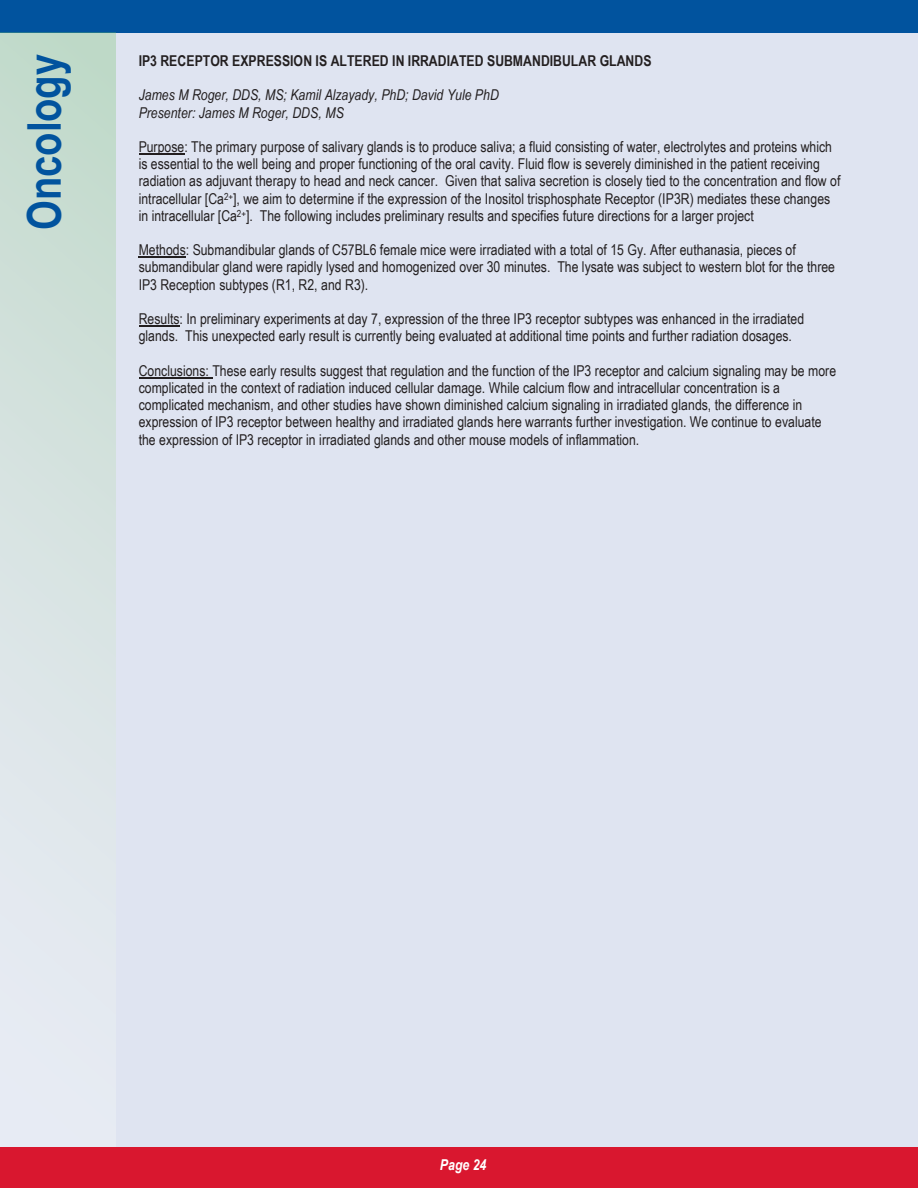
<style>
.page{position:relative;width:918px;height:1188px;background:#dfe4f1}
.page>*{position:absolute;margin:0;border:0;box-sizing:border-box;transform-origin:0 0}
.t1{font:700 46.5px "Arial Narrow";color:#01539e}
.t2{font:15px/17.2px "Arial Narrow";color:#231f20}
.t3{font:italic 15px/17.2px "Arial Narrow";color:#231f20}
.t4{font:700 15px "Arial Narrow";color:#231f20}
.t5{font:italic 700 15px "Arial Narrow";color:#fff}
</style>
<div class="page">
<div style="left:0;top:1147px;width:918px;height:41px;background:#d9172f"></div>
<div style="left:0;top:0;width:918px;height:32px;background:#01539e"></div>
<div style="left:0;top:32px;width:115px;height:1115px;background:linear-gradient(to bottom,#c3dacb,#ecedf8)"></div>
<hr style="left:139px;top:154px;width:45px;height:1px;background:#231f20">
<hr style="left:139px;top:257px;width:47px;height:1px;background:#231f20">
<hr style="left:139px;top:326px;width:41px;height:1px;background:#231f20">
<hr style="left:139px;top:377px;width:73px;height:1px;background:#231f20">
<p class="t1" style="left:9px;top:230px;width:177px;rotate:-90deg">Oncology</p>
<p class="t4" style="left:139px;top:49px;width:514px">IP3 RECEPTOR EXPRESSION IS ALTERED IN IRRADIATED SUBMANDIBULAR GLANDS</p>
<p class="t3" style="left:139px;top:86px;width:362px">James M Roger, DDS, MS; Kamil Alzayady, PhD; David Yule PhD<br>Presenter: James M Roger, DDS, MS</p>
<p class="t2" style="left:139px;top:138px;width:703px">Purpose: The primary purpose of salivary glands is to produce saliva; a fluid consisting of water, electrolytes and proteins which is essential to the well being and proper functioning of the oral cavity. Fluid flow is severely diminished in the patient receiving radiation as adjuvant therapy to head and neck cancer. Given that saliva secretion is closely tied to the concentration and flow of intracellular [Ca<sup>2+</sup>], we aim to determine if the expression of the Inositol trisphosphate Receptor (IP3R) mediates these changes in intracellular [Ca<sup>2+</sup>]. The following includes preliminary results and specifies future directions for a larger project</p>
<p class="t2" style="left:139px;top:241px;width:698px">Methods: Submandibular glands of C57BL6 female mice were irradiated with a total of 15 Gy. After euthanasia, pieces of submandibular gland were rapidly lysed and homogenized over 30 minutes. The lysate was subject to western blot for the three<br>IP3 Reception subtypes (R1, R2, and R3).</p>
<p class="t2" style="left:139px;top:310px;width:667px">Results: In preliminary experiments at day 7, expression of the three IP3 receptor subtypes was enhanced in the irradiated glands. This unexpected early result is currently being evaluated at additional time points and further radiation dosages.</p>
<p class="t2" style="left:139px;top:361px;width:699px">Conclusions: These early results suggest that regulation and the function of the IP3 receptor and calcium signaling may be more complicated in the context of radiation induced cellular damage. While calcium flow and intracellular concentration is a complicated mechanism, and other studies have shown diminished calcium signaling in irradiated glands, the difference in expression of IP3 receptor between healthy and irradiated glands here warrants further investigation. We continue to evaluate the expression of IP3 receptor in irradiated glands and other mouse models of inflammation.</p>
<p class="t5" style="left:440px;top:1154px;width:48px">Page 24</p>
</div>
